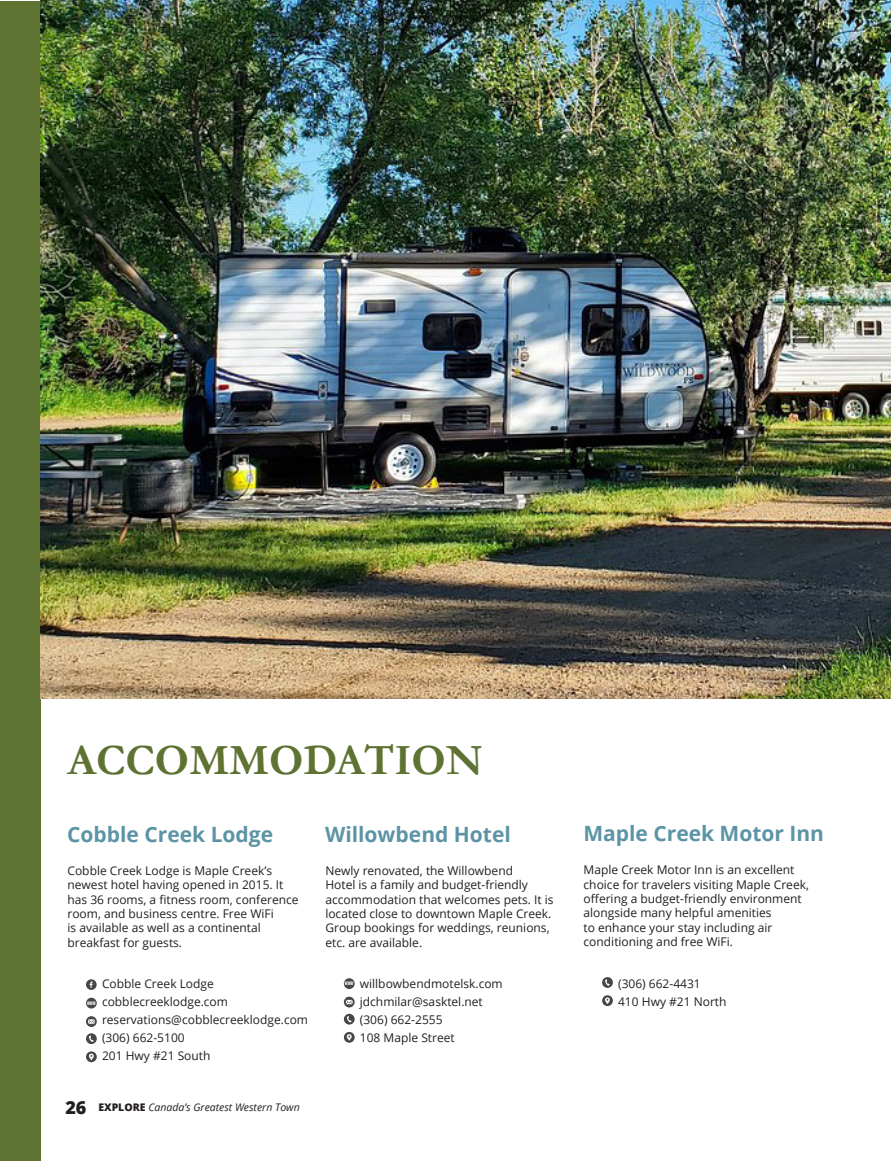
<style>
.page{position:relative;width:891px;height:1161px;background:#fff}
.page>*{position:absolute;margin:0;border:0;box-sizing:border-box;transform-origin:0 0}
.t1{font:700 43.5px "Garamond";color:#5e7332}
.t2{font:700 21px "Open Sans";color:#5c94a6}
.t3{font:12px/14.4px "Open Sans";color:#231f20}
.t4{font:italic 10.5px "Open Sans";color:#231f20}
.t5{font:5.1px "Bebas Neue";letter-spacing:.005em;color:#fff}
.s1{font-weight:800;font-style:normal;font-size:18px}
.s2{font-weight:800;font-style:normal}
</style>
<div class="page">
<div style="left:0;top:1px;width:40px;height:1160px;background:#5e7332"></div>
<div style="left:86px;top:979px;width:11px;height:11px;background:#464747;border-radius:50%"></div>
<svg style="left:90px;top:981px;width:3px;height:7px"></svg>
<div style="left:86px;top:1033px;width:11px;height:11px;background:#464747;border-radius:50%"></div>
<svg style="left:89px;top:1036px;width:5px;height:6px"></svg>
<div style="left:86px;top:1051px;width:11px;height:11px;background:#464747;border-radius:50%"></div>
<svg style="left:89px;top:1054px;width:5px;height:6px"></svg>
<div style="left:86px;top:1016px;width:11px;height:11px;background:#464747;border-radius:50%"></div>
<svg style="left:88px;top:1019px;width:7px;height:5px"></svg>
<div style="left:86px;top:998px;width:11px;height:11px;background:#464747;border-radius:50%"></div>
<svg style="left:344px;top:1014px;width:11px;height:11px"></svg>
<svg style="left:347px;top:1016px;width:5px;height:6px"></svg>
<svg style="left:344px;top:1032px;width:11px;height:11px"></svg>
<svg style="left:347px;top:1034px;width:5px;height:7px"></svg>
<svg style="left:344px;top:997px;width:11px;height:10px"></svg>
<svg style="left:346px;top:1000px;width:7px;height:4px"></svg>
<div style="left:344px;top:978px;width:11px;height:11px;background:#464747;border-radius:50%"></div>
<svg style="left:602px;top:977px;width:11px;height:11px"></svg>
<svg style="left:605px;top:979px;width:5px;height:7px"></svg>
<div style="left:602px;top:995px;width:11px;height:11px;background:#464747;border-radius:50%"></div>
<svg style="left:605px;top:997px;width:5px;height:7px"></svg>
<img style="left:40px;top:0;width:851px;height:698px">
<p class="t1" style="left:68px;top:730px;width:417px">ACCOMMODATION</p>
<p class="t2" style="left:67px;top:820px;width:207px">Cobble Creek Lodge</p>
<p class="t3" style="left:68px;top:863px;width:233px">Cobble Creek Lodge is Maple Creek’s newest hotel having opened in 2015. It has 36 rooms, a fitness room, conference room, and business centre. Free WiFi<br>is available as well as a continental breakfast for guests.</p>
<p class="t3" style="left:102px;top:977px;width:113px">Cobble Creek Lodge</p>
<p class="t3" style="left:102px;top:995px;width:128px">cobblecreeklodge.com</p>
<p class="t3" style="left:102px;top:1013px;width:208px">reservations@cobblecreeklodge.com</p>
<p class="t3" style="left:102px;top:1031px;width:84px">(306) 662-5100</p>
<p class="t3" style="left:102px;top:1049px;width:110px">201 Hwy #21 South</p>
<p class="t5" style="left:87px;top:1000px;width:10px">WWW</p>
<p class="t4" style="left:65px;top:1100px;width:236px"><span class="s1">26</span> <span class="s2">EXPLORE</span> Canada’s Greatest Western Town</p>
<p class="t2" style="left:325px;top:820px;width:187px">Willowbend Hotel</p>
<p class="t3" style="left:325px;top:863px;width:230px">Newly renovated, the Willowbend<br>Hotel is a family and budget-friendly accommodation that welcomes pets. It is located close to downtown Maple Creek.<br>Group bookings for weddings, reunions, etc. are available.</p>
<p class="t3" style="left:360px;top:977px;width:144px">willbowbendmotelsk.com</p>
<p class="t3" style="left:360px;top:995px;width:125px">jdchmilar@sasktel.net</p>
<p class="t3" style="left:360px;top:1013px;width:84px">(306) 662-2555</p>
<p class="t3" style="left:360px;top:1031px;width:96px">108 Maple Street</p>
<p class="t5" style="left:345px;top:981px;width:10px">WWW</p>
<p class="t2" style="left:583px;top:819px;width:242px">Maple Creek Motor Inn</p>
<p class="t3" style="left:584px;top:862px;width:227px">Maple Creek Motor Inn is an excellent choice for travelers visiting Maple Creek, offering a budget-friendly environment alongside many helpful amenities<br>to enhance your stay including air conditioning and free WiFi.</p>
<p class="t3" style="left:618px;top:976px;width:84px">(306) 662-4431</p>
<p class="t3" style="left:618px;top:994px;width:110px">410 Hwy #21 North</p>
</div>
